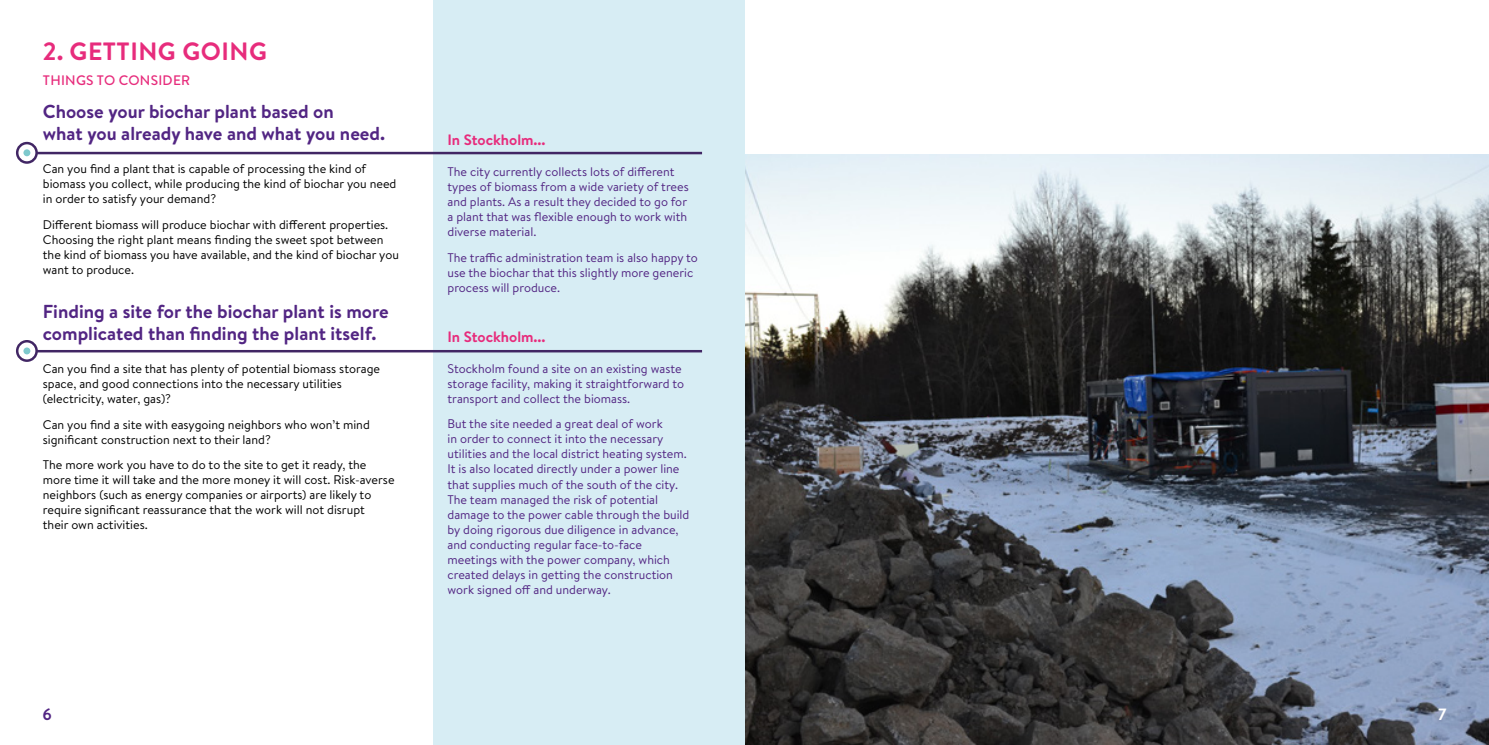
<style>
.page{position:relative;width:1489px;height:745px;background:#fff}
.page>*{position:absolute;margin:0;border:0;box-sizing:border-box;transform-origin:0 0}
.t1{font:700 25px "Brandon Text";letter-spacing:.02em;color:#e72c7c}
.t2{font:700 18.75px/22.5px "Brandon Text";color:#522583}
.t3{font:700 16.25px "Brandon Text";color:#522583}
.t4{font:700 16.25px "Brandon Text";color:#fff}
.t5{font:700 15px "Brandon Text";color:#e72c7c}
.t6{font:500 13.75px "Brandon Text";letter-spacing:.02em;color:#e72c7c}
.t7{font:12.5px/15px "Brandon Text";color:#522583}
.t8{font:12.5px/15px "Brandon Text";color:#000}
</style>
<div class="page">
<img style="left:744px;top:155px;width:744px;height:589px">
<div style="left:432px;top:0;width:312px;height:744px;background:#d7edf4"></div>
<hr style="left:37px;top:152px;width:665px;height:2px;background:#412664">
<svg style="left:18px;top:144px;width:18px;height:17px"></svg>
<div style="left:16px;top:142px;width:22px;height:22px;border:2px solid #412664;border-radius:50%"></div>
<div style="left:23px;top:149px;width:7px;height:7px;background:#7ec9cd;border-radius:50%"></div>
<hr style="left:37px;top:350px;width:665px;height:2px;background:#412664">
<svg style="left:18px;top:342px;width:18px;height:17px"></svg>
<div style="left:16px;top:340px;width:22px;height:21px;border:2px solid #412664;border-radius:50%"></div>
<div style="left:23px;top:347px;width:7px;height:7px;background:#7ec9cd;border-radius:50%"></div>
<h1 class="t1" style="left:43px;top:34px;width:226px">2. GETTING GOING</h1>
<p class="t6" style="left:43px;top:70px;width:149px">THINGS TO CONSIDER</p>
<h2 class="t2" style="left:43px;top:100px;width:344px">Choose your biochar plant based on<br>what you already have and what you need.</h2>
<p class="t8" style="left:43px;top:161px;width:355px">Can you find a plant that is capable of processing the kind of biomass you collect, while producing the kind of biochar you need in order to satisfy your demand?</p>
<p class="t8" style="left:43px;top:216px;width:357px">Different biomass will produce biochar with different properties.<br>Choosing the right plant means finding the sweet spot between the kind of biomass you have available, and the kind of biochar you want to produce.</p>
<h2 class="t2" style="left:43px;top:299px;width:347px">Finding a site for the biochar plant is more complicated than finding the plant itself.</h2>
<p class="t8" style="left:43px;top:360px;width:339px">Can you find a site that has plenty of potential biomass storage space, and good connections into the necessary utilities (electricity, water, gas)?</p>
<p class="t8" style="left:43px;top:416px;width:328px">Can you find a site with easygoing neighbors who won’t mind significant construction next to their land?</p>
<p class="t8" style="left:43px;top:457px;width:353px">The more work you have to do to the site to get it ready, the more time it will take and the more money it will cost. Risk-averse neighbors (such as energy companies or airports) are likely to require significant reassurance that the work will not disrupt<br>their own activities.</p>
<p class="t5" style="left:447px;top:129px;width:100px">In Stockholm...</p>
<p class="t7" style="left:447px;top:163px;width:243px">The city currently collects lots of different types of biomass from a wide variety of trees and plants. As a result they decided to go for a plant that was flexible enough to work with diverse material.</p>
<p class="t7" style="left:447px;top:249px;width:252px">The traffic administration team is also happy to use the biochar that this slightly more generic process will produce.</p>
<p class="t5" style="left:447px;top:326px;width:100px">In Stockholm...</p>
<p class="t7" style="left:447px;top:360px;width:238px">Stockholm found a site on an existing waste storage facility, making it straightforward to transport and collect the biomass.</p>
<p class="t7" style="left:447px;top:416px;width:243px">But the site needed a great deal of work<br>in order to connect it into the necessary utilities and the local district heating system.<br>It is also located directly under a power line that supplies much of the south of the city.<br>The team managed the risk of potential damage to the power cable through the build by doing rigorous due diligence in advance, and conducting regular face-to-face meetings with the power company, which created delays in getting the construction work signed off and underway.</p>
<h3 class="t3" style="left:43px;top:702px;width:11px">6</h3>
<h3 class="t4" style="left:1437px;top:702px;width:10px">7</h3>
</div>
